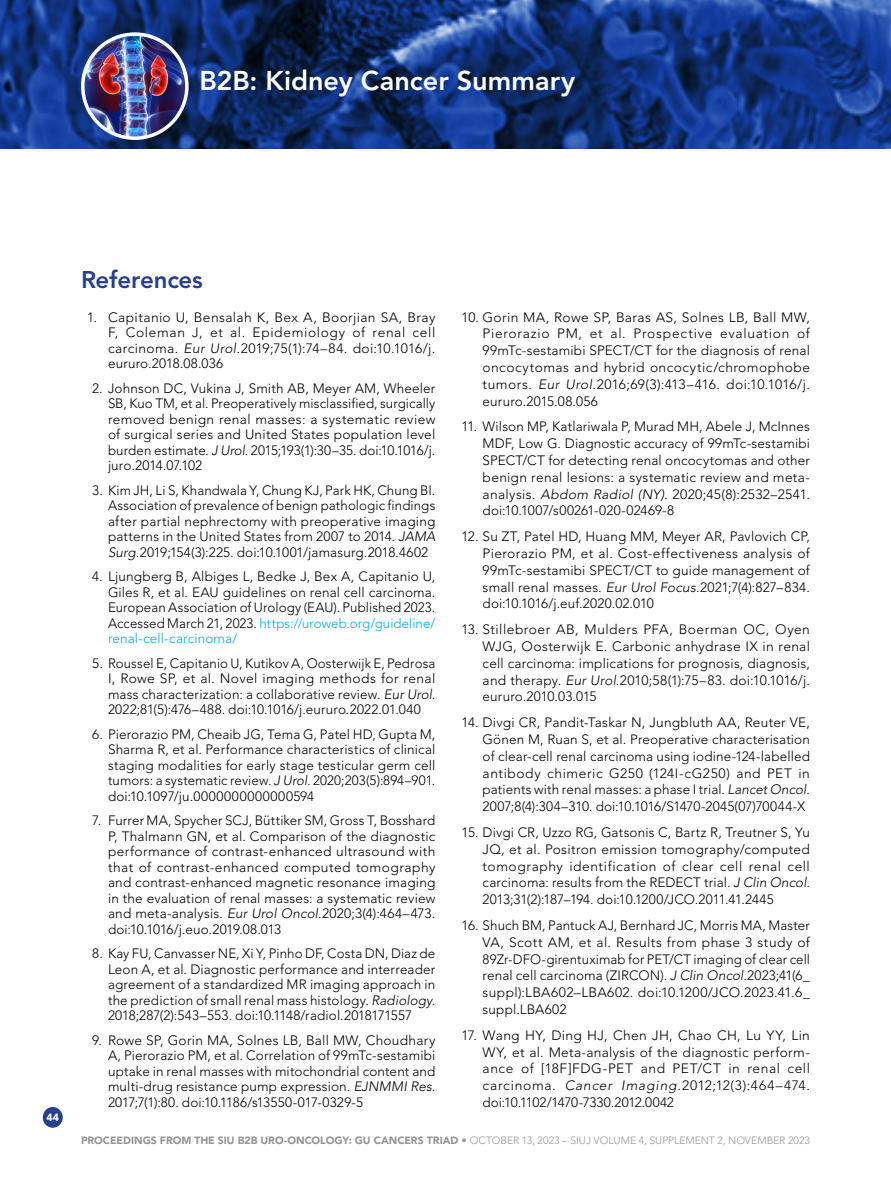
<style>
.page{position:relative;width:891px;height:1188px;background:#fff}
.page>*{position:absolute;margin:0;border:0;box-sizing:border-box;transform-origin:0 0}
.t1{font:800 27px "Avenir LT Std";letter-spacing:.005em;color:#fff}
.t2{font:800 24px "Avenir LT Std";letter-spacing:-.01em;color:#25408f}
.t3{font:300 13.5px/15.5px "Avenir LT Std";letter-spacing:.01em;color:#000;text-align:justify}
.t4{font:900 10.5px "Avenir LT Std";letter-spacing:-.005em;color:#939598}
.t5{font:900 10.5px "Avenir LT Std";color:#fff}
.s1{font-style:italic}
.s2{color:#00aeef}
.s3{font-weight:300}
</style>
<div class="page">
<div style="left:43px;top:1107px;width:20px;height:21px;background:#25408f;border-radius:50%"></div>
<img style="left:0;top:0;width:891px;height:149px">
<img style="left:83px;top:34px;width:104px;height:104px;border-radius:52px">
<div style="left:81px;top:32px;width:108px;height:108px;border:4px solid #fff;border-radius:50%"></div>
<h1 class="t1" style="left:200px;top:64px;width:377px">B2B: Kidney Cancer Summary</h1>
<p class="t5" style="left:47px;top:1111px;width:14px">44</p>
<h2 class="t2" style="left:81px;top:266px;width:123px">References</h2>
<p class="t3" style="left:108px;top:309px;width:329px;text-indent:-21px">1. Capitanio U, Bensalah K, Bex A, Boorjian SA, Bray F, Coleman J, et al. Epidemiology of renal cell carcinoma. <span class="s1">Eur Urol.</span>2019;75(1):74–84. doi:10.1016/j. eururo.2018.08.036</p>
<p class="t3" style="left:108px;top:380px;width:329px;text-indent:-16px">2. Johnson DC, Vukina J, Smith AB, Meyer AM, Wheeler SB, Kuo TM, et al. Preoperatively misclassified, surgically removed benign renal masses: a systematic review of surgical series and United States population level burden estimate. <span class="s1">J Urol.</span> 2015;193(1):30–35. doi:10.1016/j. juro.2014.07.102</p>
<p class="t3" style="left:108px;top:482px;width:329px;text-indent:-16px">3. Kim JH, Li S, Khandwala Y, Chung KJ, Park HK, Chung BI.<br>Association of prevalence of benign pathologic findings after partial nephrectomy with preoperative imaging patterns in the United States from 2007 to 2014. <span class="s1">JAMA Surg.</span>2019;154(3):225. doi:10.1001/jamasurg.2018.4602</p>
<p class="t3" style="left:108px;top:569px;width:329px;text-indent:-16px">4. Ljungberg B, Albiges L, Bedke J, Bex A, Capitanio U, Giles R, et al. EAU guidelines on renal cell carcinoma.<br>European Association of Urology (EAU). Published 2023.<br>Accessed March 21, 2023. <span class="s2">https://uroweb.org/guideline/ renal-cell-carcinoma/</span></p>
<p class="t3" style="left:108px;top:655px;width:329px;text-indent:-16px">5. Roussel E, Capitanio U, Kutikov A, Oosterwijk E, Pedrosa I, Rowe SP, et al. Novel imaging methods for renal mass characterization: a collaborative review. <span class="s1">Eur Urol.<br></span>2022;81(5):476–488. doi:10.1016/j.eururo.2022.01.040</p>
<p class="t3" style="left:108px;top:726px;width:329px;text-indent:-16px">6. Pierorazio PM, Cheaib JG, Tema G, Patel HD, Gupta M, Sharma R, et al. Performance characteristics of clinical staging modalities for early stage testicular germ cell tumors: a systematic review. <span class="s1">J Urol.</span> 2020;203(5):894–901. doi:10.1097/ju.0000000000000594</p>
<p class="t3" style="left:108px;top:813px;width:329px;text-indent:-16px">7. Furrer MA, Spycher SCJ, Büttiker SM, Gross T, Bosshard P, Thalmann GN, et al. Comparison of the diagnostic performance of contrast-enhanced ultrasound with that of contrast-enhanced computed tomography and contrast-enhanced magnetic resonance imaging in the evaluation of renal masses: a systematic review and meta-analysis. <span class="s1">Eur Urol Oncol</span>.2020;3(4):464–473. doi:10.1016/j.euo.2019.08.013</p>
<p class="t3" style="left:108px;top:946px;width:329px;text-indent:-16px">8. Kay FU, Canvasser NE, Xi Y, Pinho DF, Costa DN, Diaz de Leon A, et al. Diagnostic performance and interreader agreement of a standardized MR imaging approach in the prediction of small renal mass histology. <span class="s1">Radiology.<br></span>2018;287(2):543–553. doi:10.1148/radiol.2018171557</p>
<p class="t3" style="left:108px;top:1032px;width:329px;text-indent:-16px">9. Rowe SP, Gorin MA, Solnes LB, Ball MW, Choudhary A, Pierorazio PM, et al. Correlation of 99mTc-sestamibi uptake in renal masses with mitochondrial content and multi-drug resistance pump expression. <span class="s1">EJNMMI Res.<br></span>2017;7(1):80. doi:10.1186/s13550-017-0329-5</p>
<p class="t3" style="left:483px;top:309px;width:329px;line-height:16.8px;text-indent:-21px">10. Gorin MA, Rowe SP, Baras AS, Solnes LB, Ball MW, Pierorazio PM, et al. Prospective evaluation of 99mTc-sestamibi SPECT/CT for the diagnosis of renal oncocytomas and hybrid oncocytic/chromophobe tumors. <span class="s1">Eur Urol</span>.2016;69(3):413–416. doi:10.1016/j. eururo.2015.08.056</p>
<p class="t3" style="left:483px;top:418px;width:329px;line-height:16.8px;text-indent:-21px">11. Wilson MP, Katlariwala P, Murad MH, Abele J, McInnes MDF, Low G. Diagnostic accuracy of 99mTc-sestamibi SPECT/CT for detecting renal oncocytomas and other benign renal lesions: a systematic review and meta&shy;analysis. <span class="s1">Abdom Radiol (NY).</span> 2020;45(8):2532–2541. doi:10.1007/s00261-020-02469-8</p>
<p class="t3" style="left:483px;top:528px;width:329px;line-height:16.8px;text-indent:-21px">12. Su ZT, Patel HD, Huang MM, Meyer AR, Pavlovich CP, Pierorazio PM, et al. Cost-effectiveness analysis of 99mTc-sestamibi SPECT/CT to guide management of small renal masses. <span class="s1">Eur Urol Focus</span>.2021;7(4):827–834. doi:10.1016/j.euf.2020.02.010</p>
<p class="t3" style="left:483px;top:621px;width:329px;line-height:16.8px;text-indent:-21px">13. Stillebroer AB, Mulders PFA, Boerman OC, Oyen WJG, Oosterwijk E. Carbonic anhydrase IX in renal cell carcinoma: implications for prognosis, diagnosis, and therapy. <span class="s1">Eur Urol</span>.2010;58(1):75–83. doi:10.1016/j. eururo.2010.03.015</p>
<p class="t3" style="left:483px;top:714px;width:329px;line-height:16.8px;text-indent:-21px">14. Divgi CR, Pandit-Taskar N, Jungbluth AA, Reuter VE, Gönen M, Ruan S, et al. Preoperative characterisation of clear-cell renal carcinoma using iodine-124-labelled antibody chimeric G250 (124I-cG250) and PET in patients with renal masses: a phase I trial. <span class="s1">Lancet Oncol</span>.<br>2007;8(4):304–310. doi:10.1016/S1470-2045(07)70044-X</p>
<p class="t3" style="left:483px;top:824px;width:329px;line-height:16.8px;text-indent:-21px">15. Divgi CR, Uzzo RG, Gatsonis C, Bartz R, Treutner S, Yu JQ, et al. Positron emission tomography/computed tomography identification of clear cell renal cell carcinoma: results from the REDECT trial. <span class="s1">J Clin Oncol.<br></span>2013;31(2):187–194. doi:10.1200/JCO.2011.41.2445</p>
<p class="t3" style="left:483px;top:917px;width:329px;line-height:16.8px;text-indent:-21px">16. Shuch BM, Pantuck AJ, Bernhard JC, Morris MA, Master VA, Scott AM, et al. Results from phase 3 study of 89Zr-DFO-girentuximab for PET/CT imaging of clear cell renal cell carcinoma (ZIRCON). <span class="s1">J Clin Oncol.</span>2023;41(6_ suppl):LBA602–LBA602. doi:10.1200/JCO.2023.41.6_ suppl.LBA602</p>
<p class="t3" style="left:483px;top:1027px;width:329px;line-height:16.8px;text-indent:-21px">17. Wang HY, Ding HJ, Chen JH, Chao CH, Lu YY, Lin WY, et al. Meta-analysis of the diagnostic perform&shy;ance of [18F]FDG-PET and PET/CT in renal cell carcinoma. <span class="s1">Cancer Imaging.</span>2012;12(3):464–474. doi:10.1102/1470-7330.2012.0042</p>
<p class="t4" style="left:81px;top:1134px;width:730px">PROCEEDINGS FROM THE SIU B2B URO-ONCOLOGY: GU CANCERS TRIAD • <span class="s3">OCTOBER 13, 2023 – SIUJ VOLUME 4, SUPPLEMENT 2, NOVEMBER 2023</span></p>
</div>
